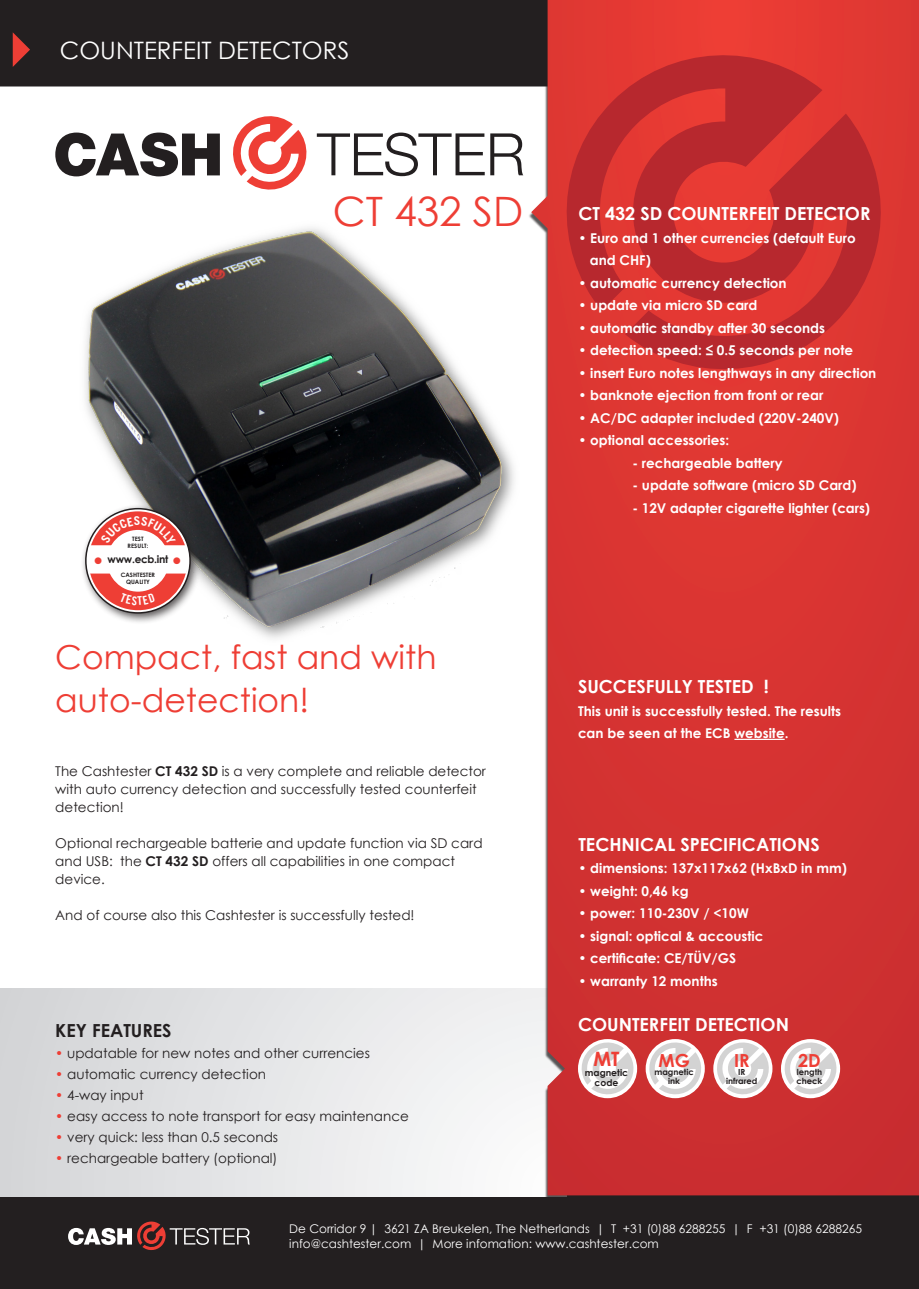
<style>
.page{position:relative;width:919px;height:1289px;background:#fff}
.page>*{position:absolute;margin:0;border:0;box-sizing:border-box;transform-origin:0 0}
.t1{font:40.5px "Century Gothic";color:#ee3e35}
.t2{font:33px/42.6px "Century Gothic";color:#ee3e35}
.t3{font:24px "Century Gothic";color:#fff}
.t4{font:700 22.5px "Century Gothic";color:#ee3e35}
.t5{font:700 19.8px "Century Gothic";color:#ee3e35}
.t6{font:700 18px "Century Gothic";color:#fff}
.t7{font:700 18px "Century Gothic";color:#231f20}
.t8{font:700 18px "Century Gothic";color:#ee3e35}
.t9{font:700 13.5px/22.5px "Century Gothic";color:#fff}
.t10{font:13.5px/18px "Century Gothic";color:#231f20}
.t11{font:12px/14.2px "Century Gothic";color:#fff}
.t12{font:700 10.5px "Century Gothic";letter-spacing:-.025em;color:#231f20}
.t13{font:700 9.3px/9.8px "Century Gothic";color:#231f20;text-align:center}
.t14{font:700 8.4px/8.9px "Century Gothic";color:#231f20;text-align:center}
.t15{font:700 6px/7.2px "Century Gothic";color:#231f20;text-align:center}
.s1{font-weight:700}
.s2{color:#ee3e35}
</style>
<div class="page">
<div style="left:1px;top:1px;width:904px;height:85px;background:#231f20"></div>
<div style="left:0;top:0;width:906px;height:86px;border:2px solid #231f20"></div>
<div style="left:0;top:1195px;width:918px;height:93px;background:#231f20"></div>
<div style="left:0;top:988px;width:566px;height:207px;background:linear-gradient(to right,#d3d4d7,#fafafb)"></div>
<svg style="left:531px;top:0;width:387px;height:1195px;background:#d53d3c"></svg>
<svg style="left:551px;top:40px;width:344px;height:344px;background:#d03130"></svg>
<svg style="left:233px;top:116px;width:74px;height:73px"></svg>
<svg style="left:55px;top:132px;width:165px;height:44px"></svg>
<svg style="left:317px;top:132px;width:167px;height:44px"></svg>
<svg style="left:490px;top:133px;width:33px;height:42px"></svg>
<svg style="left:68px;top:1221px;width:182px;height:28px"></svg>
<img style="left:85px;top:228px;width:429px;height:411px">
<svg style="left:13px;top:32px;width:17px;height:35px"></svg>
<div style="left:80px;top:503px;width:122px;height:121px;background:#231f20;opacity:.75"></div>
<svg style="left:86px;top:508px;width:104px;height:105px"></svg>
<div style="left:85px;top:508px;width:106px;height:105px;border:2px solid #231f20;border-radius:50%"></div>
<svg style="left:98px;top:520px;width:80px;height:81px"></svg>
<div style="left:88px;top:511px;width:99px;height:99px;border:19px solid #ee3e35;border-radius:50%"></div>
<div style="left:578px;top:1039px;width:59px;height:59px;background:#fff;border-radius:50%"></div>
<svg style="left:580px;top:1040px;width:55px;height:55px"></svg>
<svg style="left:645px;top:1039px;width:59px;height:59px"></svg>
<svg style="left:647px;top:1040px;width:55px;height:55px"></svg>
<div style="left:713px;top:1039px;width:59px;height:59px;background:#fff;border-radius:50%"></div>
<svg style="left:715px;top:1040px;width:55px;height:55px"></svg>
<svg style="left:780px;top:1039px;width:60px;height:59px"></svg>
<svg style="left:783px;top:1040px;width:54px;height:55px"></svg>
<hr style="left:734px;top:738px;width:50px;height:2px;background:#fff">
<svg style="left:120px;top:593px;width:35px;height:12px"></svg>
<svg style="left:87px;top:516px;width:101px;height:57px"></svg>
<h3 class="t3" style="left:60px;top:33px;width:291px">COUNTERFEIT DETECTORS</h3>
<p class="t15" style="left:127px;top:534px;width:22px">TEST<br>RESULT:</p>
<p class="t15" style="left:121px;top:570px;width:36px">CASHTESTER<br>QUALITY</p>
<p class="t12" style="left:108px;top:551px;width:62px">www.ecb.int</p>
<h3 class="t4" style="left:91px;top:543px;width:15px">•</h3>
<h3 class="t4" style="left:170px;top:543px;width:15px">•</h3>
<h1 class="t1" style="left:333px;top:183px;width:192px">CT 432 SD</h1>
<h2 class="t2" style="left:55px;top:635px;width:383px">Compact, fast and with auto-detection!</h2>
<p class="t10" style="left:55px;top:761px;width:432px">The Cashtester <span class="s1">CT 432 SD</span> is a very complete and reliable detector with auto currency detection and successfully tested counterfeit detection!</p>
<p class="t10" style="left:55px;top:833px;width:429px">Optional rechargeable batterie and update function via SD card and USB: the <span class="s1">CT 432 SD</span> offers all capabilities in one compact device.</p>
<p class="t10" style="left:55px;top:905px;width:361px">And of course also this Cashtester is successfully tested!</p>
<h3 class="t7" style="left:55px;top:1016px;width:118px">KEY FEATURES</h3>
<p class="t10" style="left:55px;top:1043px;width:316px"><span class="s2">•</span> updatable for new notes and other currencies</p>
<p class="t10" style="left:55px;top:1064px;width:212px"><span class="s2">•</span> automatic currency detection</p>
<p class="t10" style="left:55px;top:1085px;width:90px"><span class="s2">•</span> 4-way input</p>
<p class="t10" style="left:55px;top:1106px;width:355px"><span class="s2">•</span> easy access to note transport for easy maintenance</p>
<p class="t10" style="left:55px;top:1127px;width:224px"><span class="s2">•</span> very quick: less than 0.5 seconds</p>
<p class="t10" style="left:55px;top:1148px;width:224px"><span class="s2">•</span> rechargeable battery (optional)</p>
<h3 class="t6" style="left:578px;top:200px;width:293px">CT 432 SD COUNTERFEIT DETECTOR</h3>
<p class="t9" style="left:589px;top:226px;width:267px;text-indent:-11px">• Euro and 1 other currencies (default Euro and CHF)</p>
<p class="t9" style="left:578px;top:271px;width:210px">• automatic currency detection</p>
<p class="t9" style="left:578px;top:293px;width:181px">• update via micro SD card</p>
<p class="t9" style="left:578px;top:316px;width:248px">• automatic standby after 30 seconds</p>
<p class="t9" style="left:578px;top:338px;width:276px">• detection speed: ≤ 0.5 seconds per note</p>
<p class="t9" style="left:578px;top:361px;width:299px">• insert Euro notes lengthways in any direction</p>
<p class="t9" style="left:578px;top:383px;width:246px">• banknote ejection from front or rear</p>
<p class="t9" style="left:578px;top:406px;width:262px">• AC/DC adapter included (220V-240V)</p>
<p class="t9" style="left:578px;top:428px;width:152px">• optional accessories:</p>
<p class="t9" style="left:632px;top:451px;width:152px">- rechargeable battery</p>
<p class="t9" style="left:632px;top:473px;width:226px">- update software (micro SD Card)</p>
<p class="t9" style="left:632px;top:496px;width:239px">- 12V adapter cigarette lighter (cars)</p>
<h3 class="t6" style="left:578px;top:673px;width:192px">SUCCESFULLY TESTED !</h3>
<p class="t9" style="left:578px;top:699px;width:264px">This unit is successfully tested. The results can be seen at the ECB website.</p>
<h3 class="t6" style="left:578px;top:830px;width:243px">TECHNICAL SPECIFICATIONS</h3>
<p class="t9" style="left:578px;top:856px;width:270px">• dimensions: 137x117x62 (HxBxD in mm)</p>
<p class="t9" style="left:578px;top:878px;width:112px">• weight: 0,46 kg</p>
<p class="t9" style="left:578px;top:901px;width:172px">• power: 110-230V / &lt;10W</p>
<p class="t9" style="left:578px;top:923px;width:186px">• signal: optical &amp; accoustic</p>
<p class="t9" style="left:578px;top:946px;width:159px">• certificate: CE/TÜV/GS</p>
<p class="t9" style="left:578px;top:968px;width:141px">• warranty 12 months</p>
<h3 class="t6" style="left:578px;top:1011px;width:212px">COUNTERFEIT DETECTION</h3>
<h3 class="t5" style="left:593px;top:1044px;width:28px">MT</h3>
<p class="t13" style="left:585px;top:1067px;width:45px">magnetic code</p>
<h3 class="t8" style="left:658px;top:1046px;width:33px">MG</h3>
<p class="t14" style="left:654px;top:1067px;width:41px">magnetic ink</p>
<h3 class="t8" style="left:734px;top:1046px;width:17px">IR</h3>
<p class="t14" style="left:726px;top:1067px;width:33px">IR infrared</p>
<h3 class="t8" style="left:798px;top:1046px;width:24px">2D</h3>
<p class="t14" style="left:796px;top:1067px;width:28px;text-align:left">length check</p>
<p class="t11" style="left:289px;top:1221px;width:574px">De Corridor 9 | 3621 ZA Breukelen, The Netherlands | T +31 (0)88 6288255 | F +31 (0)88 6288265 info@cashtester.com | More infomation: www.cashtester.com</p>
</div>
